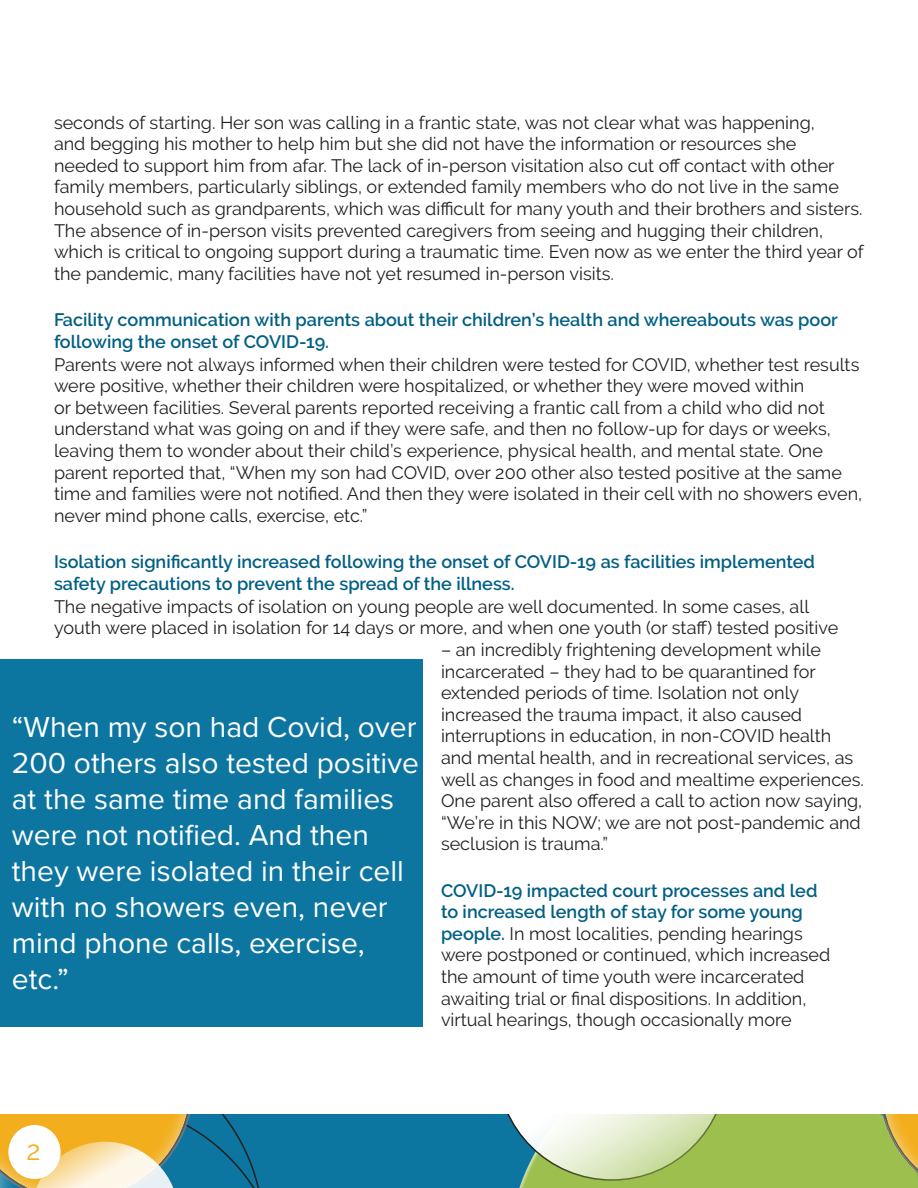
<style>
.page{position:relative;width:918px;height:1188px;background:#fff}
.page>*{position:absolute;margin:0;border:0;box-sizing:border-box;transform-origin:0 0}
.basic_no_hyphenate{font:30px/36px "Proxima Nova";color:#fff}
.t1{font:27px "Raleway";color:#f2ae1d}
.basic_no_hyphenate-2{font:18px/21.6px "Raleway";color:#231f20}
.basic_no_hyphenate-3{font:600 18px/21.6px "Raleway";color:#005f84}
.s1{font-weight:600;color:#005f84}
</style>
<div class="page">
<div style="left:284px;top:1114px;width:223px;height:74px;background:#0c75a0"></div>
<div style="left:517px;top:1111px;width:401px;height:77px;background:#8b8b8b;opacity:.69"></div>
<div style="left:805px;top:1113px;width:73px;height:75px;background:#9cbf4e"></div>
<div style="left:878px;top:969px;width:40px;height:219px;background:#fff;opacity:.75"></div>
<svg style="left:497px;top:951px;width:230px;height:229px"></svg>
<svg style="left:0;top:1114px;width:284px;height:74px;background:#8ea280"></svg>
<div style="left:0;top:788px;width:918px;height:325px;background:#fff"></div>
<div style="left:8px;top:1125px;width:53px;height:54px;background:#fff;border-radius:50%"></div>
<div style="left:0;top:660px;width:423px;height:367px;background:#0c75a0"></div>
<p class="basic_no_hyphenate-2" style="left:54px;top:111px;width:811px">seconds of starting. Her son was calling in a frantic state, was not clear what was happening,<br>and begging his mother to help him but she did not have the information or resources she needed to support him from afar. The lack of in-person visitation also cut off contact with other family members, particularly siblings, or extended family members who do not live in the same household such as grandparents, which was difficult for many youth and their brothers and sisters.<br>The absence of in-person visits prevented caregivers from seeing and hugging their children, which is critical to ongoing support during a traumatic time. Even now as we enter the third year of the pandemic, many facilities have not yet resumed in-person visits.</p>
<p class="basic_no_hyphenate-3" style="left:54px;top:309px;width:786px">Facility communication with parents about their children’s health and whereabouts was poor following the onset of COVID-19.</p>
<p class="basic_no_hyphenate-2" style="left:54px;top:353px;width:810px">Parents were not always informed when their children were tested for COVID, whether test results were positive, whether their children were hospitalized, or whether they were moved within<br>or between facilities. Several parents reported receiving a frantic call from a child who did not understand what was going on and if they were safe, and then no follow-up for days or weeks, leaving them to wonder about their child’s experience, physical health, and mental state. One parent reported that, “When my son had COVID, over 200 other also tested positive at the same time and families were not notified. And then they were isolated in their cell with no showers even, never mind phone calls, exercise, etc.”</p>
<p class="basic_no_hyphenate-3" style="left:54px;top:551px;width:762px">Isolation significantly increased following the onset of COVID-19 as facilities implemented safety precautions to prevent the spread of the illness.</p>
<p class="basic_no_hyphenate-2" style="left:54px;top:596px;width:786px">The negative impacts of isolation on young people are well documented. In some cases, all youth were placed in isolation for 14 days or more, and when one youth (or staff) tested positive</p>
<p class="basic_no_hyphenate-2" style="left:441px;top:639px;width:424px">– an incredibly frightening development while incarcerated – they had to be quarantined for extended periods of time. Isolation not only increased the trauma impact, it also caused interruptions in education, in non-COVID health and mental health, and in recreational services, as well as changes in food and mealtime experiences.<br>One parent also offered a call to action now saying, “We’re in this NOW; we are not post-pandemic and seclusion is trauma.”</p>
<p class="basic_no_hyphenate-2" style="left:441px;top:879px;width:391px"><span class="s1">COVID-19 impacted court processes and led to increased length of stay for some young people.</span> In most localities, pending hearings were postponed or continued, which increased the amount of time youth were incarcerated awaiting trial or final dispositions. In addition, virtual hearings, though occasionally more</p>
<p class="basic_no_hyphenate" style="left:12px;top:708px;width:409px">“When my son had Covid, over<br>200 others also tested positive at the same time and families were not notified. And then they were isolated in their cell with no showers even, never mind phone calls, exercise, etc.”</p>
<p class="t1" style="left:26px;top:1135px;width:16px">2</p>
</div>
